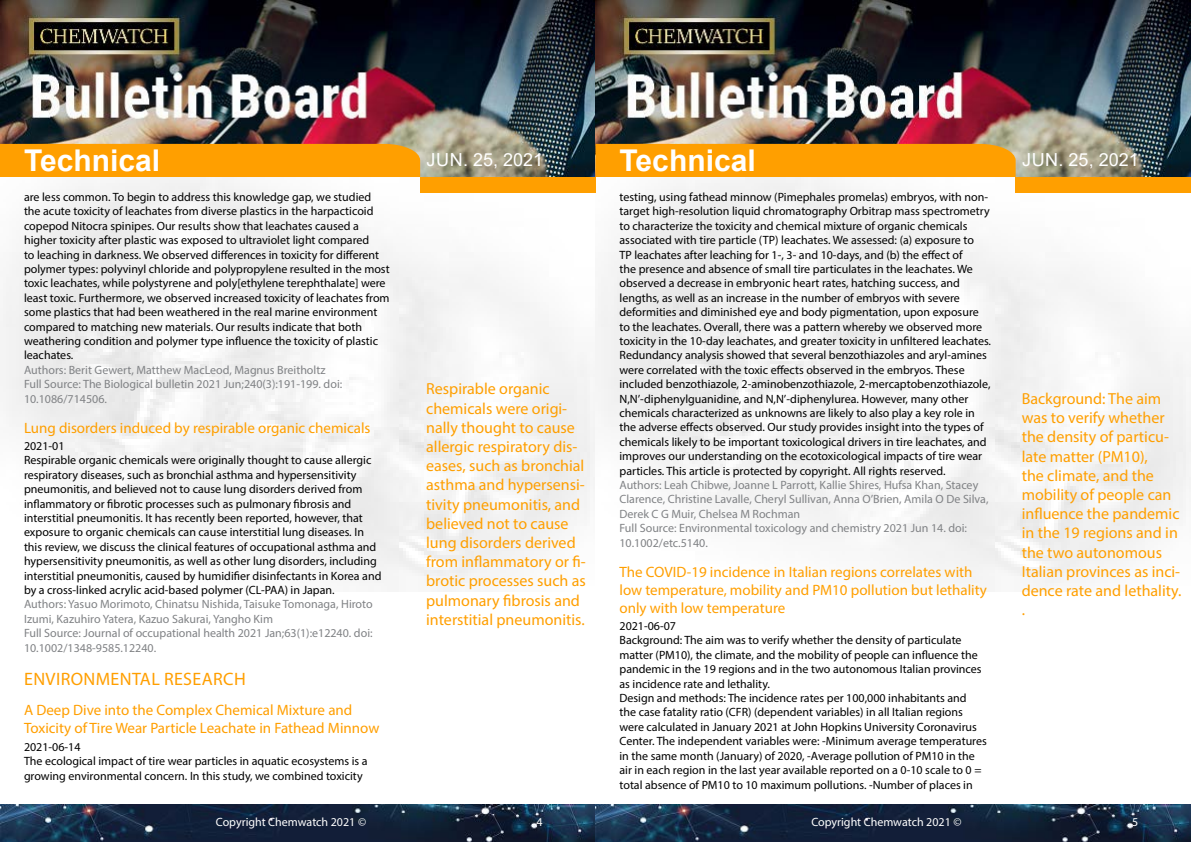
<style>
.page{position:relative;width:1191px;height:842px;background:#fff}
.page>*{position:absolute;margin:0;border:0;box-sizing:border-box;transform-origin:0 0}
.t1{font:700 30px "Arial";color:#fff}
.t2{font:18px "Arial";color:#fff}
.t3{font:18px "Myriad Pro";letter-spacing:.02em;color:#ff9f00}
.t4{font:16px/19.2px "Myriad Pro";color:#ff9f00}
.t5{font:15px/18px "Myriad Pro";color:#ff9f00}
.t6{font:12px/14.4px "Myriad Pro";color:#000}
.t7{font:12px/14.4px "Myriad Pro";color:#808285}
.t8{font:12px "Myriad Pro";color:#fff}
</style>
<div class="page">
<img style="left:0;top:0;width:1191px;height:592px">
<div style="left:420px;top:177px;width:175px;height:15px;background:#ff9f00"></div>
<div style="left:1015px;top:177px;width:176px;height:15px;background:#ff9f00"></div>
<div style="left:0;top:144px;width:420px;height:33px;background:#ff9f00"></div>
<div style="left:595px;top:144px;width:420px;height:33px;background:#ff9f00"></div>
<img style="left:0;top:804px;width:1191px;height:38px">
<h1 class="t1" style="left:24px;top:139px;width:138px">Technical</h1>
<h1 class="t1" style="left:619px;top:139px;width:138px">Technical</h1>
<p class="t6" style="left:24px;top:190px;width:367px">are less common. To begin to address this knowledge gap, we studied the acute toxicity of leachates from diverse plastics in the harpacticoid copepod Nitocra spinipes. Our results show that leachates caused a higher toxicity after plastic was exposed to ultraviolet light compared<br>to leaching in darkness. We observed differences in toxicity for different polymer types: polyvinyl chloride and polypropylene resulted in the most toxic leachates, while polystyrene and poly[ethylene terephthalate] were least toxic. Furthermore, we observed increased toxicity of leachates from some plastics that had been weathered in the real marine environment compared to matching new materials. Our results indicate that both weathering condition and polymer type influence the toxicity of plastic leachates.</p>
<p class="t7" style="left:24px;top:362px;width:320px">Authors: Berit Gewert, Matthew MacLeod, Magnus Breitholtz<br>Full Source: The Biological bulletin 2021 Jun;240(3):191-199. doi:<br>10.1086/714506.</p>
<p class="t5" style="left:24px;top:418px;width:348px">Lung disorders induced by respirable organic chemicals</p>
<p class="t6" style="left:24px;top:439px;width:359px">2021-01<br>Respirable organic chemicals were originally thought to cause allergic respiratory diseases, such as bronchial asthma and hypersensitivity pneumonitis, and believed not to cause lung disorders derived from inflammatory or fibrotic processes such as pulmonary fibrosis and interstitial pneumonitis. It has recently been reported, however, that exposure to organic chemicals can cause interstitial lung diseases. In this review, we discuss the clinical features of occupational asthma and hypersensitivity pneumonitis, as well as other lung disorders, including interstitial pneumonitis, caused by humidifier disinfectants in Korea and by a cross-linked acrylic acid-based polymer (CL-PAA) in Japan.</p>
<p class="t7" style="left:24px;top:597px;width:350px">Authors: Yasuo Morimoto, Chinatsu Nishida, Taisuke Tomonaga, Hiroto Izumi, Kazuhiro Yatera, Kazuo Sakurai, Yangho Kim<br>Full Source: Journal of occupational health 2021 Jan;63(1):e12240. doi:<br>10.1002/1348-9585.12240.</p>
<h2 class="t3" style="left:24px;top:668px;width:223px">ENVIRONMENTAL RESEARCH</h2>
<p class="t5" style="left:24px;top:701px;width:357px">A Deep Dive into the Complex Chemical Mixture and<br>Toxicity of Tire Wear Particle Leachate in Fathead Minnow</p>
<p class="t6" style="left:24px;top:739px;width:345px">2021-06-14<br>The ecological impact of tire wear particles in aquatic ecosystems is a growing environmental concern. In this study, we combined toxicity</p>
<h2 class="t2" style="left:426px;top:148px;width:118px">JUN. 25, 2021</h2>
<h2 class="t2" style="left:1022px;top:148px;width:118px">JUN. 25, 2021</h2>
<p class="t6" style="left:619px;top:190px;width:373px">testing, using fathead minnow (Pimephales promelas) embryos, with non&shy;target high-resolution liquid chromatography Orbitrap mass spectrometry to characterize the toxicity and chemical mixture of organic chemicals associated with tire particle (TP) leachates. We assessed: (a) exposure to<br>TP leachates after leaching for 1-, 3- and 10-days, and (b) the effect of<br>the presence and absence of small tire particulates in the leachates. We observed a decrease in embryonic heart rates, hatching success, and lengths, as well as an increase in the number of embryos with severe deformities and diminished eye and body pigmentation, upon exposure to the leachates. Overall, there was a pattern whereby we observed more toxicity in the 10-day leachates, and greater toxicity in unfiltered leachates.<br>Redundancy analysis showed that several benzothiazoles and aryl-amines were correlated with the toxic effects observed in the embryos. These included benzothiazole, 2-aminobenzothiazole, 2-mercaptobenzothiazole, N,N’-diphenylguanidine, and N,N’-diphenylurea. However, many other chemicals characterized as unknowns are likely to also play a key role in the adverse effects observed. Our study provides insight into the types of chemicals likely to be important toxicological drivers in tire leachates, and improves our understanding on the ecotoxicological impacts of tire wear particles. This article is protected by copyright. All rights reserved.</p>
<p class="t7" style="left:619px;top:478px;width:370px">Authors: Leah Chibwe, Joanne L Parrott, Kallie Shires, Hufsa Khan, Stacey Clarence, Christine Lavalle, Cheryl Sullivan, Anna O’Brien, Amila O De Silva, Derek C G Muir, Chelsea M Rochman<br>Full Source: Environmental toxicology and chemistry 2021 Jun 14. doi:<br>10.1002/etc.5140.</p>
<p class="t5" style="left:619px;top:562px;width:369px">The COVID-19 incidence in Italian regions correlates with low temperature, mobility and PM10 pollution but lethality only with low temperature</p>
<p class="t6" style="left:619px;top:619px;width:369px">2021-06-07<br>Background: The aim was to verify whether the density of particulate matter (PM10), the climate, and the mobility of people can influence the pandemic in the 19 regions and in the two autonomous Italian provinces as incidence rate and lethality.<br>Design and methods: The incidence rates per 100,000 inhabitants and<br>the case fatality ratio (CFR) (dependent variables) in all Italian regions were calculated in January 2021 at John Hopkins University Coronavirus Center. The independent variables were: -Minimum average temperatures in the same month (January) of 2020, -Average pollution of PM10 in the air in each region in the last year available reported on a 0-10 scale to 0 = total absence of PM10 to 10 maximum pollutions. -Number of places in</p>
<p class="t4" style="left:426px;top:379px;width:161px">Respirable organic chemicals were origi&shy;nally thought to cause allergic respiratory dis&shy;eases, such as bronchial asthma and hypersensi&shy;tivity pneumonitis, and believed not to cause lung disorders derived from inflammatory or fi&shy;brotic processes such as pulmonary fibrosis and interstitial pneumonitis.</p>
<p class="t4" style="left:1021px;top:389px;width:161px">Background: The aim was to verify whether the density of particu&shy;late matter (PM10),<br>the climate, and the mobility of people can influence the pandemic in the 19 regions and in the two autonomous<br>Italian provinces as inci&shy;dence rate and lethality. .</p>
<p class="t8" style="left:216px;top:815px;width:152px">Copyright Chemwatch 2021 ©</p>
<p class="t8" style="left:536px;top:815px;width:8px">4</p>
<p class="t8" style="left:811px;top:815px;width:152px">Copyright Chemwatch 2021 ©</p>
<p class="t8" style="left:1132px;top:815px;width:8px">5</p>
</div>
